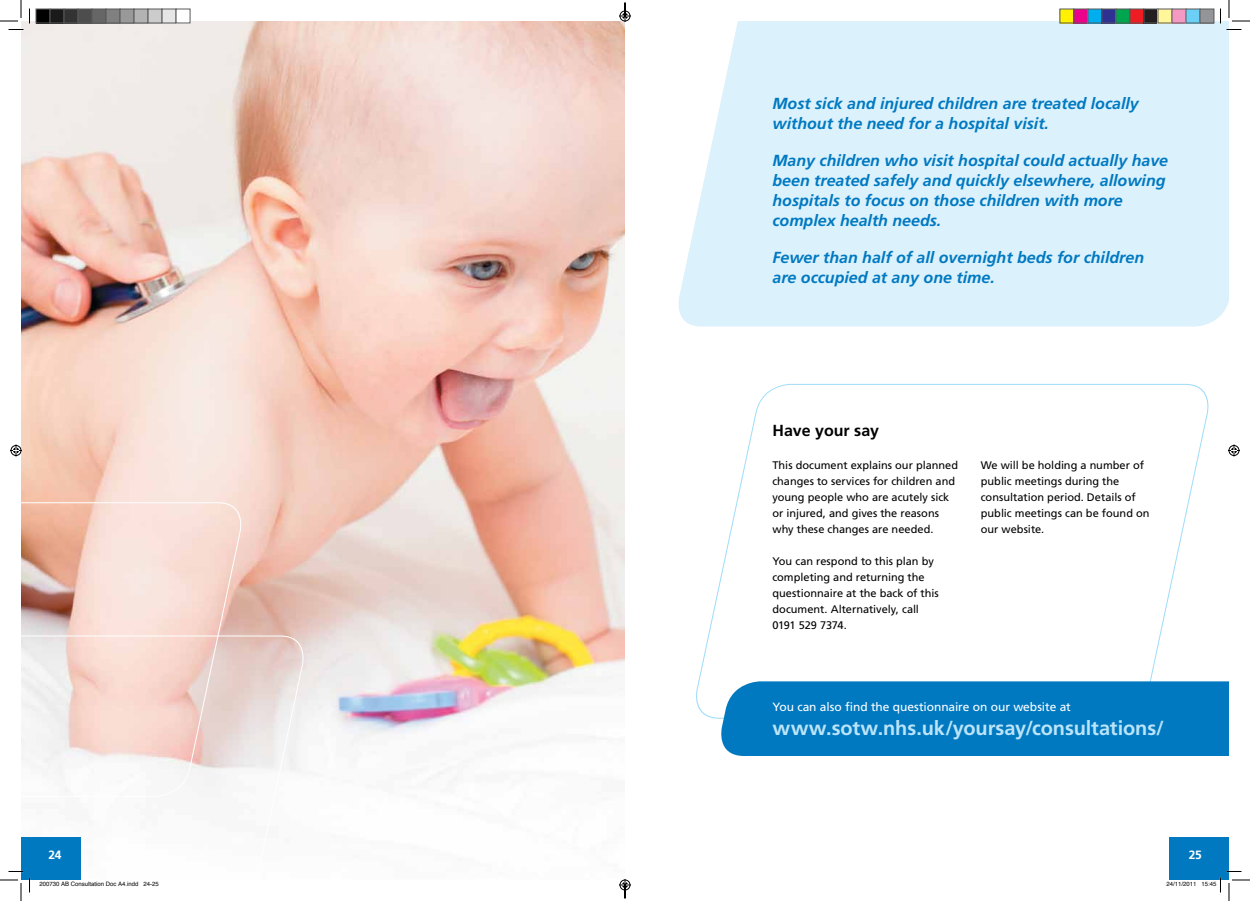
<style>
.page{position:relative;width:1250px;height:901px;background:#fff}
.page>*{position:absolute;margin:0;border:0;box-sizing:border-box;transform-origin:0 0}
.t1{font:700 20px "Frutiger";letter-spacing:-.005em;color:#bae4f9}
.t2{font:italic 700 16px/20px "Frutiger";color:#0079c1}
.t3{font:700 16px "Frutiger";color:#000}
.t4{font:12px "Frutiger";letter-spacing:-.005em;color:#fff}
.t5{font:700 12px "Frutiger";color:#fff}
.t6{font:11px/16px "Frutiger";color:#000}
.t7{font:6px "Helvetica";color:#000}
</style>
<div class="page">
<div style="left:678px;top:21px;width:551px;height:306px;background:#dbf1fc"></div>
<img style="left:21px;top:21px;width:604px;height:759px">
<svg style="left:696px;top:383px;width:513px;height:336px"></svg>
<div style="left:716px;top:681px;width:513px;height:75px;background:#0079c1"></div>
<div style="left:1169px;top:837px;width:60px;height:43px;background:#0079c1"></div>
<svg style="left:21px;top:502px;width:226px;height:133px;background:#eecdc2"></svg>
<svg style="left:21px;top:635px;width:289px;height:245px"></svg>
<svg style="left:0;top:0;width:30px;height:30px"></svg>
<svg style="left:0;top:871px;width:30px;height:30px"></svg>
<svg style="left:1219px;top:0;width:31px;height:30px"></svg>
<svg style="left:10px;top:444px;width:12px;height:12px"></svg>
<svg style="left:1228px;top:444px;width:12px;height:12px"></svg>
<div style="left:36px;top:9px;width:14px;height:14px;background:#000"></div>
<div style="left:36px;top:9px;width:15px;height:15px;border:1px solid #595959"></div>
<div style="left:50px;top:9px;width:14px;height:14px;background:#1a1a1a"></div>
<div style="left:50px;top:9px;width:15px;height:15px;border:1px solid #595959"></div>
<div style="left:64px;top:9px;width:14px;height:14px;background:#333"></div>
<div style="left:64px;top:9px;width:15px;height:15px;border:1px solid #595959"></div>
<div style="left:78px;top:9px;width:14px;height:14px;background:#4d4d4d"></div>
<div style="left:78px;top:9px;width:15px;height:15px;border:1px solid #595959"></div>
<div style="left:92px;top:9px;width:14px;height:14px;background:#666"></div>
<div style="left:92px;top:9px;width:15px;height:15px;border:1px solid #595959"></div>
<div style="left:106px;top:9px;width:14px;height:14px;background:#808080"></div>
<div style="left:106px;top:9px;width:15px;height:15px;border:1px solid #595959"></div>
<div style="left:120px;top:9px;width:14px;height:14px;background:#999"></div>
<div style="left:120px;top:9px;width:15px;height:15px;border:1px solid #595959"></div>
<div style="left:134px;top:9px;width:14px;height:14px;background:#b3b3b3"></div>
<div style="left:134px;top:9px;width:15px;height:15px;border:1px solid #595959"></div>
<div style="left:148px;top:9px;width:14px;height:14px;background:#ccc"></div>
<div style="left:148px;top:9px;width:15px;height:15px;border:1px solid #595959"></div>
<div style="left:162px;top:9px;width:14px;height:14px;background:#e6e6e6"></div>
<div style="left:162px;top:9px;width:15px;height:15px;border:1px solid #595959"></div>
<div style="left:176px;top:9px;width:14px;height:14px;background:#fff"></div>
<div style="left:1060px;top:9px;width:14px;height:14px;background:#fff101"></div>
<div style="left:1074px;top:9px;width:14px;height:14px;background:#ed028c"></div>
<div style="left:1088px;top:9px;width:14px;height:14px;background:#00aeef"></div>
<div style="left:1102px;top:9px;width:14px;height:14px;background:#2e3092"></div>
<div style="left:1101px;top:9px;width:15px;height:15px;border:1px solid #595959"></div>
<div style="left:1116px;top:9px;width:14px;height:14px;background:#00a54f"></div>
<div style="left:1115px;top:9px;width:15px;height:15px;border:1px solid #595959"></div>
<div style="left:1130px;top:9px;width:14px;height:14px;background:#ee1d23"></div>
<div style="left:1144px;top:9px;width:14px;height:14px;background:#231f20"></div>
<div style="left:1143px;top:9px;width:15px;height:15px;border:1px solid #595959"></div>
<div style="left:1158px;top:9px;width:14px;height:14px;background:#fff79a"></div>
<div style="left:1172px;top:9px;width:14px;height:14px;background:#f499c2"></div>
<div style="left:1186px;top:9px;width:14px;height:14px;background:#6bcff6"></div>
<div style="left:1200px;top:9px;width:14px;height:14px;background:#939598"></div>
<div style="left:1199px;top:9px;width:15px;height:15px;border:1px solid #595959"></div>
<svg style="left:1219px;top:871px;width:31px;height:30px"></svg>
<svg style="left:619px;top:3px;width:12px;height:19px"></svg>
<svg style="left:619px;top:879px;width:12px;height:19px"></svg>
<h2 class="t2" style="left:772px;top:93px;width:368px">Most sick and injured children are treated locally without the need for a hospital visit.</h2>
<h2 class="t2" style="left:772px;top:150px;width:397px">Many children who visit hospital could actually have been treated safely and quickly elsewhere, allowing hospitals to focus on those children with more complex health needs.</h2>
<h2 class="t2" style="left:772px;top:247px;width:373px">Fewer than half of all overnight beds for children are occupied at any one time.</h2>
<h2 class="t3" style="left:772px;top:421px;width:108px">Have your say</h2>
<p class="t6" style="left:772px;top:457px;width:187px">This document explains our planned changes to services for children and young people who are acutely sick or injured, and gives the reasons why these changes are needed.</p>
<p class="t6" style="left:772px;top:553px;width:168px">You can respond to this plan by completing and returning the questionnaire at the back of this document. Alternatively, call<br>0191 529 7374.</p>
<p class="t6" style="left:981px;top:457px;width:170px">We will be holding a number of public meetings during the consultation period. Details of public meetings can be found on our website.</p>
<p class="t4" style="left:772px;top:700px;width:300px">You can also find the questionnaire on our website at</p>
<h1 class="t1" style="left:772px;top:717px;width:393px">www.sotw.nhs.uk/yoursay/consultations/</h1>
<p class="t5" style="left:48px;top:848px;width:15px">24</p>
<p class="t5" style="left:1188px;top:848px;width:15px">25</p>
<p class="t7" style="left:40px;top:880px;width:121px">200730 AB Consultation Doc A4.indd 24-25</p>
<p class="t7" style="left:1166px;top:880px;width:52px">24/11/2011 15:45</p>
</div>
